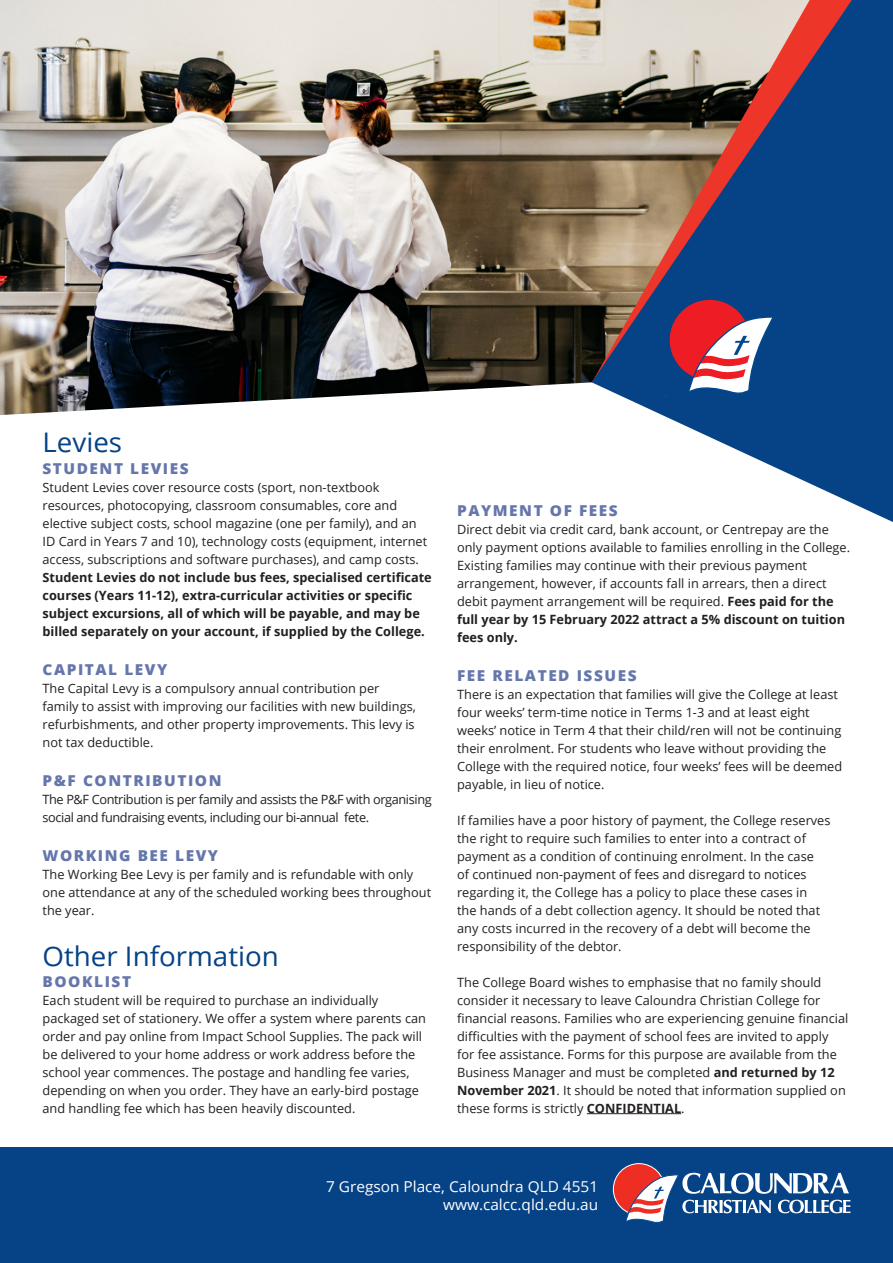
<style>
.page{position:relative;width:893px;height:1263px;background:#fff}
.page>*{position:absolute;margin:0;border:0;box-sizing:border-box;transform-origin:0 0}
.Heading{font:27px "Open Sans";color:#054286}
.Sub_headings{font:800 15px "Open Sans";letter-spacing:.1em;color:#6576ab}
.t1{font:15px "Open Sans";color:#fff}
.Body{font:12.75px/18px "Open Sans";color:#231f20}
.Body-2{font:12.75px/18px "Open Sans";letter-spacing:-.03em;color:#231f20}
.s1{font-weight:700}
</style>
<div class="page">
<img style="left:0;top:0;width:592px;height:415px">
<svg style="left:592px;top:0;width:301px;height:522px;background:#617391"></svg>
<div style="left:0;top:1147px;width:893px;height:116px;background:#054286"></div>
<svg style="left:613px;top:1163px;width:237px;height:60px"></svg>
<div style="left:670px;top:300px;width:80px;height:80px;background:#ee1d23;border-radius:50%"></div>
<svg style="left:687px;top:317px;width:87px;height:79px"></svg>
<hr style="left:587px;top:1113px;width:94px;height:1px;background:#231f20">
<p class="Heading" style="left:43px;top:424px;width:81px">Levies</p>
<p class="Sub_headings" style="left:43px;top:457px;width:148px">STUDENT LEVIES</p>
<p class="Body" style="left:43px;top:478px;width:391px">Student Levies cover resource costs (sport, non-textbook resources, photocopying, classroom consumables, core and elective subject costs, school magazine (one per family), and an ID Card in Years 7 and 10), technology costs (equipment, internet access, subscriptions and software purchases), and camp costs.<br><span class="s1">Student Levies do not include bus fees, specialised certificate courses (Years 11-12), extra-curricular activities or specific subject excursions, all of which will be payable, and may be billed separately on your account, if supplied by the College.</span></p>
<p class="Sub_headings" style="left:43px;top:658px;width:126px">CAPITAL LEVY</p>
<p class="Body" style="left:43px;top:679px;width:375px">The Capital Levy is a compulsory annual contribution per family to assist with improving our facilities with new buildings, refurbishments, and other property improvements. This levy is not tax deductible.</p>
<p class="Sub_headings" style="left:43px;top:769px;width:181px">P&amp;F CONTRIBUTION</p>
<p class="Body-2" style="left:43px;top:790px;width:391px">The P&amp;F Contribution is per family and assists the P&amp;F with organising social and fundraising events, including our bi-annual fete.</p>
<p class="Sub_headings" style="left:43px;top:844px;width:177px">WORKING BEE LEVY</p>
<p class="Body" style="left:43px;top:865px;width:390px">The Working Bee Levy is per family and is refundable with only one attendance at any of the scheduled working bees throughout the year.</p>
<p class="Heading" style="left:43px;top:937px;width:238px">Other Information</p>
<p class="Sub_headings" style="left:43px;top:970px;width:90px">BOOKLIST</p>
<p class="Body" style="left:43px;top:991px;width:385px">Each student will be required to purchase an individually packaged set of stationery. We offer a system where parents can order and pay online from Impact School Supplies. The pack will be delivered to your home address or work address before the school year commences. The postage and handling fee varies, depending on when you order. They have an early-bird postage and handling fee which has been heavily discounted.</p>
<p class="Sub_headings" style="left:457px;top:499px;width:162px">PAYMENT OF FEES</p>
<p class="Body" style="left:457px;top:519px;width:395px">Direct debit via credit card, bank account, or Centrepay are the only payment options available to families enrolling in the College.<br>Existing families may continue with their previous payment arrangement, however, if accounts fall in arrears, then a direct debit payment arrangement will be required. <span class="s1">Fees paid for the full year by 15 February 2022 attract a 5% discount on tuition fees only.</span></p>
<p class="Sub_headings" style="left:457px;top:664px;width:181px">FEE RELATED ISSUES</p>
<p class="Body" style="left:457px;top:685px;width:387px">There is an expectation that families will give the College at least four weeks’ term-time notice in Terms 1-3 and at least eight weeks’ notice in Term 4 that their child/ren will not be continuing their enrolment. For students who leave without providing the College with the required notice, four weeks’ fees will be deemed payable, in lieu of notice.</p>
<p class="Body" style="left:457px;top:811px;width:375px">If families have a poor history of payment, the College reserves the right to require such families to enter into a contract of payment as a condition of continuing enrolment. In the case<br>of continued non-payment of fees and disregard to notices regarding it, the College has a policy to place these cases in<br>the hands of a debt collection agency. It should be noted that any costs incurred in the recovery of a debt will become the responsibility of the debtor.</p>
<p class="Body" style="left:457px;top:973px;width:393px">The College Board wishes to emphasise that no family should consider it necessary to leave Caloundra Christian College for financial reasons. Families who are experiencing genuine financial difficulties with the payment of school fees are invited to apply for fee assistance. Forms for this purpose are available from the Business Manager and must be completed <span class="s1">and returned by 12<br>November 2021</span>. It should be noted that information supplied on these forms is strictly <span class="s1">CONFIDENTIAL</span>.</p>
<p class="t1" style="left:326px;top:1176px;width:274px">7 Gregson Place, Caloundra QLD 4551</p>
<p class="t1" style="left:443px;top:1194px;width:157px">www.calcc.qld.edu.au</p>
</div>
